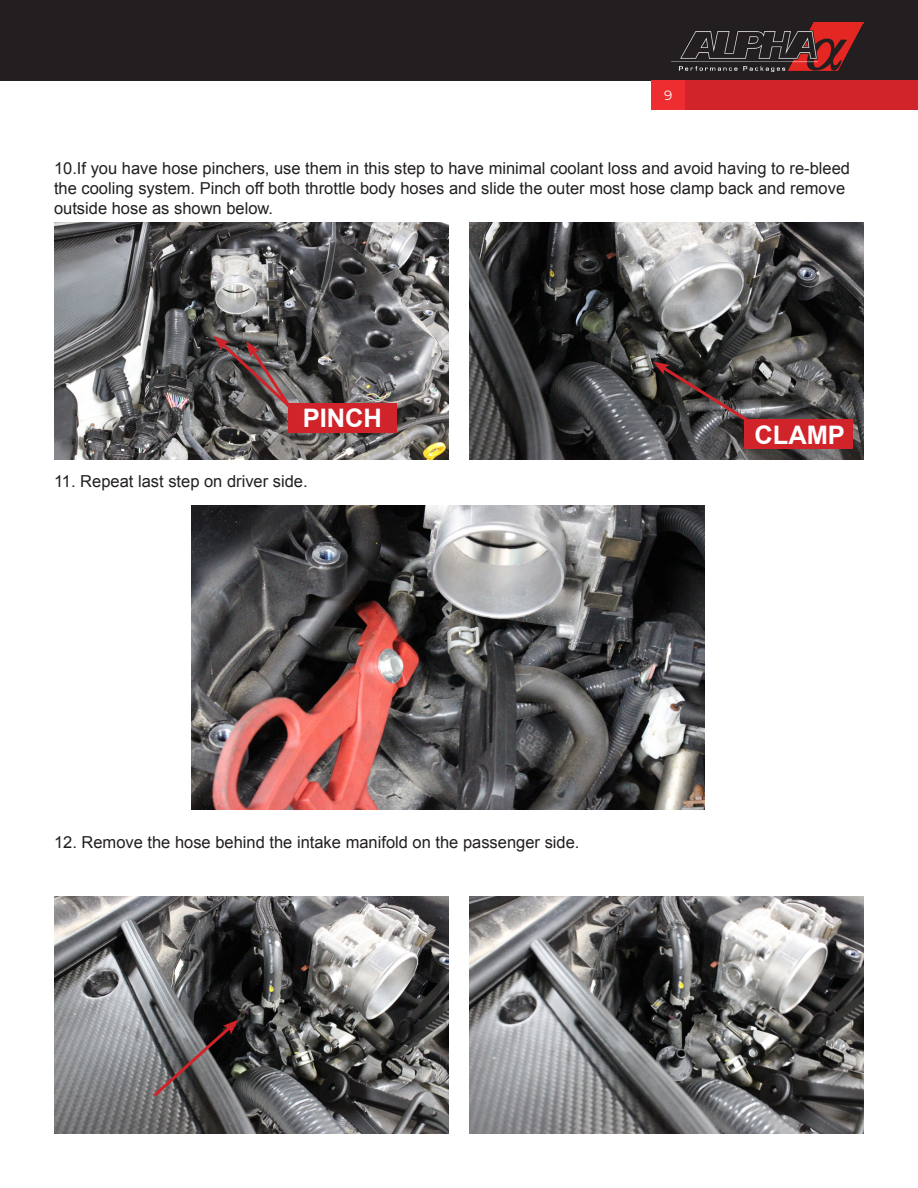
<style>
.page{position:relative;width:918px;height:1188px;background:#fff}
.page>*{position:absolute;margin:0;border:0;box-sizing:border-box;transform-origin:0 0}
.t1{font:700 25.5px "Arial";color:#fff}
.t2{font:16.5px/19.8px "Arial";color:#231f20}
.t3{font:13.5px "Montserrat";color:#fff}
</style>
<div class="page">
<hr style="left:0;top:80px;width:1px;height:30px;background:#d1232a">
<div style="left:0;top:0;width:918px;height:80px;background:#231f20"></div>
<div style="left:652px;top:80px;width:266px;height:30px;background:#d1232a"></div>
<div style="left:651px;top:80px;width:34px;height:30px;background:#ee2d30"></div>
<img style="left:672px;top:23px;width:192px;height:49px">
<img style="left:54px;top:222px;width:394px;height:238px">
<img style="left:470px;top:222px;width:394px;height:238px">
<img style="left:192px;top:505px;width:513px;height:305px">
<img style="left:54px;top:897px;width:394px;height:237px">
<img style="left:470px;top:897px;width:394px;height:237px">
<svg style="left:214px;top:336px;width:92px;height:90px;background:#615353"></svg>
<div style="left:288px;top:403px;width:109px;height:30px;background:#d1232a"></div>
<div style="left:744px;top:420px;width:109px;height:29px;background:#d1232a"></div>
<svg style="left:653px;top:362px;width:101px;height:64px;background:#433737"></svg>
<svg style="left:150px;top:1020px;width:89px;height:80px;background:#5a5253"></svg>
<p class="t3" style="left:664px;top:86px;width:10px">9</p>
<p class="t2" style="left:54px;top:158px;width:798px">10.If you have hose pinchers, use them in this step to have minimal coolant loss and avoid having to re-bleed the cooling system. Pinch off both throttle body hoses and slide the outer most hose clamp back and remove outside hose as shown below.</p>
<p class="t1" style="left:303px;top:402px;width:81px">PINCH</p>
<p class="t2" style="left:54px;top:472px;width:255px">11. Repeat last step on driver side.</p>
<p class="t2" style="left:54px;top:833px;width:527px">12. Remove the hose behind the intake manifold on the passenger side.</p>
<p class="t1" style="left:754px;top:418px;width:92px">CLAMP</p>
</div>
